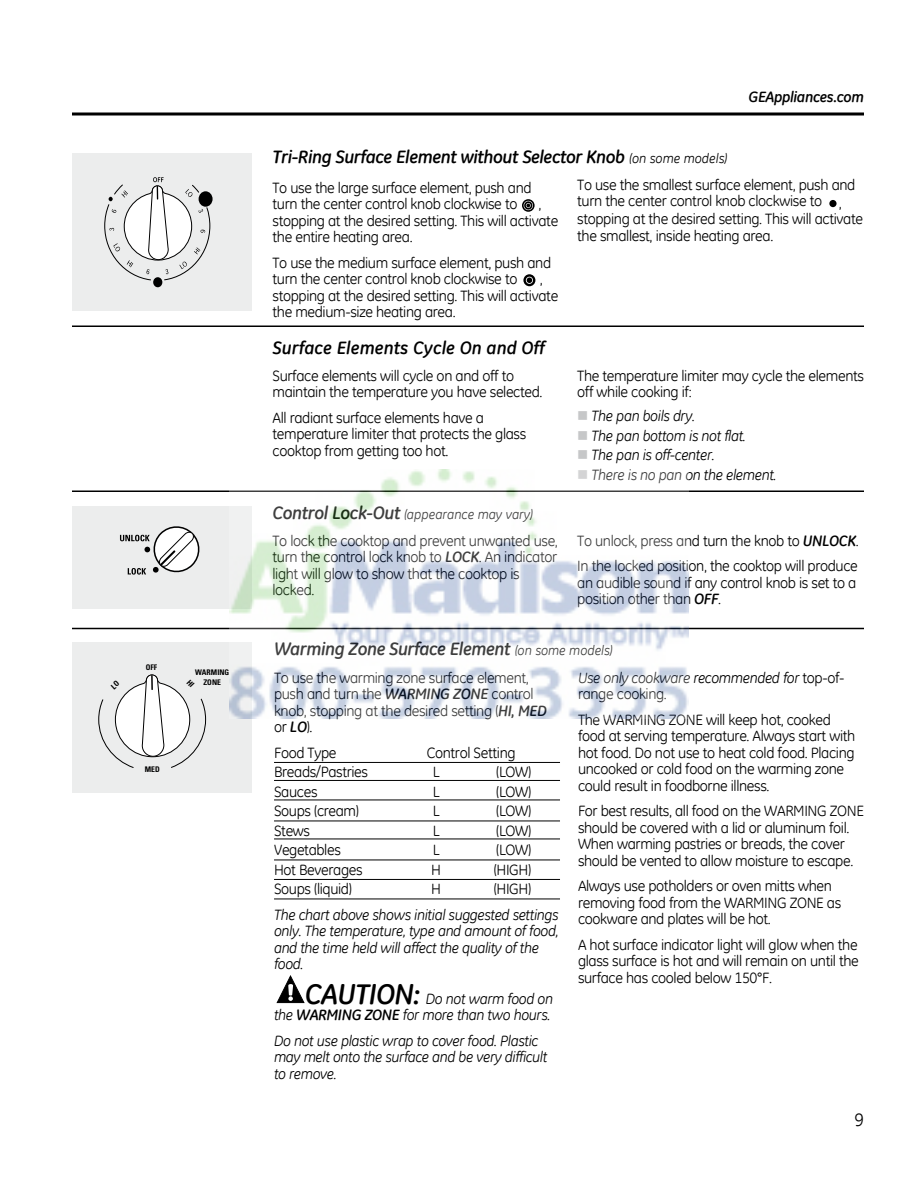
<style>
.page{position:relative;width:918px;height:1188px;background:#fff}
.page>*{position:absolute;margin:0;border:0;box-sizing:border-box;transform-origin:0 0}
.t1{font:italic 700 18px "GE Inspira";letter-spacing:-.025em;color:#000}
.t2{font:italic 700 18px "GE Inspira";color:#000}
.t3{font:18px "GE Inspira";color:#000}
.t4{font:15px/16.5px "GE Inspira";letter-spacing:-.025em;color:#000}
.t5{font:italic 15px/16.5px "GE Inspira";letter-spacing:-.025em;color:#000}
.t6{font:italic 700 15px "GE Inspira";letter-spacing:-.025em;color:#000}
.t7{font:italic 13.5px "GE Inspira";color:#000}
.t8{font:700 condensed 7.65px/9.8px "Univers LT Std";letter-spacing:-.005em;color:#000;text-align:center}
.s1{font-weight:400;font-size:13.5px}
.s2{color:#c6c7c8}
.s3{font-weight:700;font-size:18px}
.s4{font-weight:700;font-style:italic}
.s5{font-style:normal}
.s6{font-weight:700;font-size:28.5px}
.s7{font-weight:700}
</style>
<div class="page">
<hr style="left:72px;top:326px;width:792px;height:1px;background:#000">
<div style="left:72px;top:506px;width:180px;height:102px;background:#eceded"></div>
<svg style="left:120px;top:526px;width:79px;height:49px"></svg>
<hr style="left:72px;top:490px;width:792px;height:2px;background:#000">
<svg style="left:72px;top:112px;width:792px;height:4px;background:#3f3f3f"></svg>
<svg style="left:522px;top:199px;width:13px;height:13px"></svg>
<svg style="left:523px;top:274px;width:12px;height:12px"></svg>
<div style="left:829px;top:200px;width:8px;height:7px;background:#000;border-radius:50%"></div>
<div style="left:72px;top:153px;width:180px;height:157px;background:#eceded"></div>
<svg style="left:199px;top:191px;width:14px;height:16px"></svg>
<div style="left:200px;top:193px;width:11px;height:12px;background:#000;border-radius:50%"></div>
<div style="left:153px;top:277px;width:9px;height:10px;background:#000;border-radius:50%"></div>
<svg style="left:105px;top:177px;width:105px;height:108px"></svg>
<hr style="left:274px;top:762px;width:286px;height:1px;background:#000">
<hr style="left:274px;top:780px;width:286px;height:1px;background:#000">
<hr style="left:274px;top:800px;width:286px;height:1px;background:#000">
<hr style="left:274px;top:821px;width:286px;height:1px;background:#000">
<hr style="left:274px;top:839px;width:286px;height:1px;background:#000">
<hr style="left:274px;top:860px;width:286px;height:1px;background:#000">
<hr style="left:274px;top:879px;width:286px;height:1px;background:#000">
<hr style="left:274px;top:899px;width:286px;height:1px;background:#000">
<svg style="left:276px;top:975px;width:29px;height:29px"></svg>
<div style="left:72px;top:642px;width:180px;height:150px;background:#eceded"></div>
<hr style="left:72px;top:628px;width:792px;height:1px;background:#000">
<img style="left:230px;top:469px;width:459px;height:250px">
<svg style="left:99px;top:674px;width:107px;height:94px"></svg>
<p class="t8" style="left:146px;top:663px;width:13px">OFF</p>
<p class="t8" style="left:145px;top:765px;width:17px">MED</p>
<p class="t8" style="left:195px;top:668px;width:36px">WARMING<br>ZONE</p>
<p class="t6" style="left:748px;top:87px;width:117px">GEAppliances.com</p>
<p class="t1" style="left:273px;top:145px;width:456px">Tri-Ring Surface Element without Selector Knob <span class="s1">(on some models)</span></p>
<p class="t4" style="left:273px;top:179px;width:261px">To use the large surface element, push and turn the center control knob clockwise to</p>
<p class="t4" style="left:273px;top:195px;width:287px;text-indent:266px">, stopping at the desired setting. This will activate the entire heating area.</p>
<p class="t4" style="left:273px;top:254px;width:280px">To use the medium surface element, push and turn the center control knob clockwise to</p>
<p class="t4" style="left:273px;top:270px;width:287px;text-indent:267px">, stopping at the desired setting. This will activate the medium-size heating area.</p>
<p class="t4" style="left:577px;top:176px;width:280px">To use the smallest surface element, push and turn the center control knob clockwise to ,</p>
<p class="t4" style="left:577px;top:210px;width:287px">stopping at the desired setting. This will activate the smallest, inside heating area.</p>
<p class="t2" style="left:273px;top:337px;width:274px">Surface Elements Cycle On and Off</p>
<p class="t4" style="left:273px;top:367px;width:272px">Surface elements will cycle on and off to maintain the temperature you have selected.</p>
<p class="t4" style="left:273px;top:409px;width:255px">All radiant surface elements have a temperature limiter that protects the glass cooktop from getting too hot.</p>
<p class="t4" style="left:577px;top:367px;width:288px">The temperature limiter may cycle the elements off while cooking if:</p>
<p class="t5" style="left:577px;top:408px;width:119px"><span class="s2">■</span> The pan boils dry.</p>
<p class="t5" style="left:577px;top:427px;width:170px"><span class="s2">■</span> The pan bottom is not flat.</p>
<p class="t5" style="left:577px;top:447px;width:139px"><span class="s2">■</span> The pan is off-center.</p>
<p class="t5" style="left:577px;top:466px;width:201px"><span class="s2">■</span> There is no pan on the element.</p>
<p class="t7" style="left:273px;top:507px;width:262px"><span class="s3">Control Lock-Out</span> (appearance may vary)</p>
<p class="t4" style="left:273px;top:532px;width:287px">To lock the cooktop and prevent unwanted use, turn the control lock knob to <span class="s4">LOCK</span>. An indicator light will glow to show that the cooktop is locked.</p>
<p class="t4" style="left:577px;top:527px;width:283px;line-height:25.5px">To unlock, press and turn the knob to <span class="s4">UNLOCK</span>.<br>In the locked position, the cooktop will produce</p>
<p class="t4" style="left:577px;top:574px;width:281px">an audible sound if any control knob is set to a position other than <span class="s4">OFF</span>.</p>
<p class="t1" style="left:274px;top:638px;width:340px">Warming Zone Surface Element <span class="s1">(on some models)</span></p>
<p class="t4" style="left:274px;top:669px;width:275px">To use the warming zone surface element, push and turn the <span class="s4">WARMING ZONE</span> control knob, stopping at the desired setting (<span class="s4">HI, MED </span>or <span class="s4">LO</span>).</p>
<p class="t4" style="left:274px;top:744px;width:64px">Food Type</p>
<p class="t4" style="left:427px;top:744px;width:90px">Control Setting</p>
<p class="t4" style="left:274px;top:763px;width:96px">Breads/Pastries</p>
<p class="t4" style="left:433px;top:763px;width:8px">L</p>
<p class="t4" style="left:496px;top:763px;width:37px">(LOW)</p>
<p class="t4" style="left:274px;top:783px;width:45px">Sauces</p>
<p class="t4" style="left:433px;top:783px;width:8px">L</p>
<p class="t4" style="left:496px;top:783px;width:37px">(LOW)</p>
<p class="t4" style="left:274px;top:802px;width:86px">Soups (cream)</p>
<p class="t4" style="left:433px;top:802px;width:8px">L</p>
<p class="t4" style="left:496px;top:802px;width:37px">(LOW)</p>
<p class="t4" style="left:274px;top:822px;width:38px">Stews</p>
<p class="t4" style="left:433px;top:822px;width:8px">L</p>
<p class="t4" style="left:496px;top:822px;width:37px">(LOW)</p>
<p class="t4" style="left:274px;top:841px;width:68px">Vegetables</p>
<p class="t4" style="left:433px;top:841px;width:8px">L</p>
<p class="t4" style="left:496px;top:841px;width:37px">(LOW)</p>
<p class="t4" style="left:274px;top:861px;width:90px">Hot Beverages</p>
<p class="t4" style="left:431px;top:861px;width:11px">H</p>
<p class="t4" style="left:494px;top:861px;width:39px">(HIGH)</p>
<p class="t4" style="left:274px;top:880px;width:79px">Soups (liquid)</p>
<p class="t4" style="left:431px;top:880px;width:11px">H</p>
<p class="t5" style="left:274px;top:876px;width:286px;line-height:25.5px;text-indent:220px"><span class="s5">(HIGH)<br></span>The chart above shows initial suggested settings</p>
<p class="t5" style="left:274px;top:923px;width:286px">only. The temperature, type and amount of food, and the time held will affect the quality of the food.</p>
<p class="t5" style="left:274px;top:990px;width:280px;text-align:right"><span class="s6">CAUTION:</span> Do not warm food on<br>the <span class="s7">WARMING ZONE</span> for more than two hours.</p>
<p class="t5" style="left:274px;top:1032px;width:275px">Do not use plastic wrap to cover food. Plastic may melt onto the surface and be very difficult to remove.</p>
<p class="t5" style="left:578px;top:669px;width:268px">Use only cookware recommended for <span class="s5">top-of&shy;range cooking.</span></p>
<p class="t4" style="left:578px;top:711px;width:279px">The WARMING ZONE will keep hot, cooked food at serving temperature. Always start with hot food. Do not use to heat cold food. Placing uncooked or cold food on the warming zone could result in foodborne illness.</p>
<p class="t4" style="left:578px;top:802px;width:287px">For best results, all food on the WARMING ZONE should be covered with a lid or aluminum foil.<br>When warming pastries or breads, the cover should be vented to allow moisture to escape.</p>
<p class="t4" style="left:578px;top:877px;width:265px">Always use potholders or oven mitts when removing food from the WARMING ZONE as cookware and plates will be hot.</p>
<p class="t4" style="left:578px;top:936px;width:282px;text-align:justify">A hot surface indicator light will glow when the glass surface is hot and will remain on until the surface has cooled below 150°F.</p>
<p class="t3" style="left:854px;top:1108px;width:11px">9</p>
</div>
